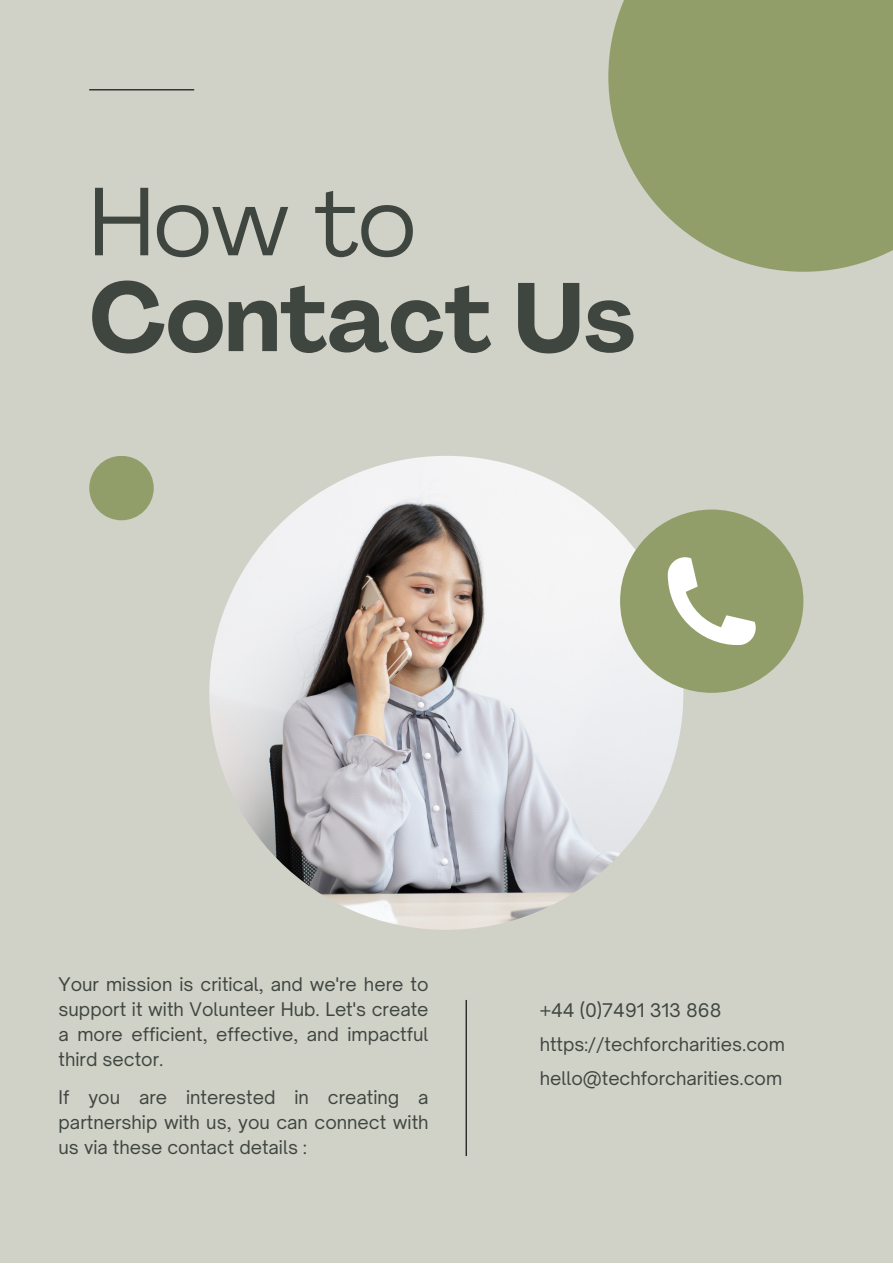
<style>
.page{position:relative;width:893px;height:1264px;background:#fff}
.page>*{position:absolute;margin:0;border:0;box-sizing:border-box;transform-origin:0 0}
.t1{font:700 95.7px "Agrandir";color:#3f4640}
.t2{font:95.7px "Agrandir";color:#3f4640}
.t3{font:18px/24.8px "Open Sauce One";color:#3f4640;text-align:justify}
</style>
<div class="page">
<div style="left:0;top:0;width:892px;height:1262px;background:#d0d1c7"></div>
<hr style="left:89px;top:89px;width:105px;height:1px;background:#000">
<img style="left:209px;top:456px;width:474px;height:473px;border-radius:50%">
<hr style="left:465px;top:999px;width:1px;height:156px;background:#000">
<div style="left:608px;top:0;width:284px;height:272px;background:#929e69"></div>
<div style="left:620px;top:509px;width:183px;height:184px;background:#929e69;border-radius:50%"></div>
<div style="left:89px;top:456px;width:65px;height:64px;background:#929e69;border-radius:50%"></div>
<svg style="left:667px;top:557px;width:88px;height:88px"></svg>
<p class="t2" style="left:89px;top:183px;width:328px">How to</p>
<p class="t1" style="left:89px;top:279px;width:547px">Contact Us</p>
<p class="t3" style="left:59px;top:972px;width:371px">Your mission is critical, and we're here to support it with Volunteer Hub. Let's create a more efficient, effective, and impactful third sector.</p>
<p class="t3" style="left:59px;top:1085px;width:371px">If you are interested in creating a partnership with us, you can connect with us via these contact details :</p>
<p class="t3" style="left:539px;top:998px;width:183px">+44 (0)7491 313 868</p>
<p class="t3" style="left:539px;top:1031px;width:246px">https://techforcharities.com</p>
<p class="t3" style="left:539px;top:1065px;width:244px">hello@techforcharities.com</p>
</div>
